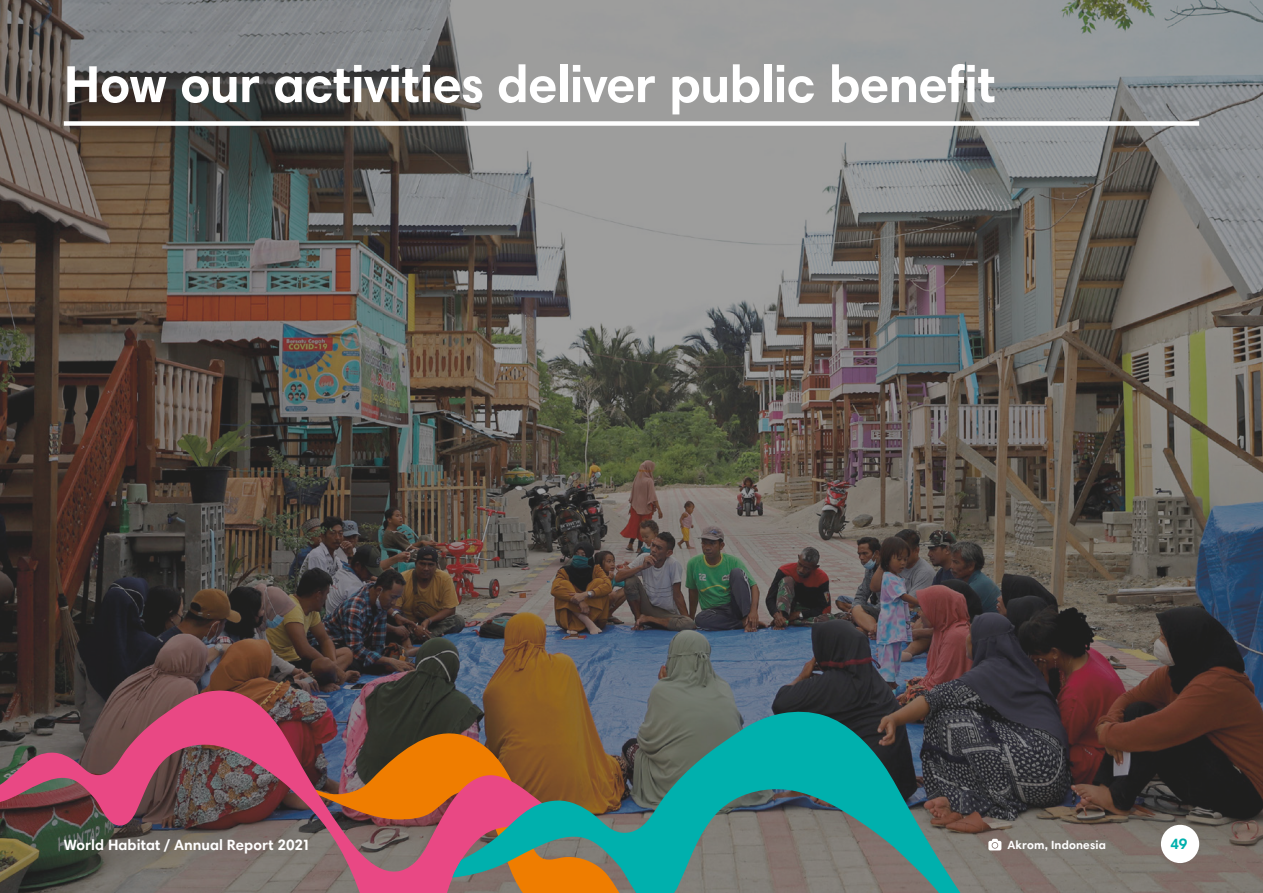
<style>
.page{position:relative;width:1263px;height:893px;background:#fff}
.page>*{position:absolute;margin:0;border:0;box-sizing:border-box;transform-origin:0 0}
.Sub-heading_1{font:700 52.5px "Harmonia Sans Pro Cyr";letter-spacing:-.01em;color:#fff}
.Body_text{font:700 15px "Harmonia Sans Pro Cyr";letter-spacing:.005em;color:#fff}
.Body_text-2{font:700 15px "Harmonia Sans Pro Cyr";color:#00b0ad}
.Body_text-3{font:700 12px "Harmonia Sans Pro Cyr";letter-spacing:.015em;color:#fff}
</style>
<div class="page">
<img style="left:0;top:0;width:1263px;height:893px">
<svg style="left:0;top:690px;width:610px;height:203px;background:#805151"></svg>
<svg style="left:452px;top:711px;width:513px;height:182px;background:#507a6e"></svg>
<svg style="left:452px;top:712px;width:39px;height:181px;background:#aa635a"></svg>
<div style="left:64px;top:121px;width:1135px;height:5px;background:#fff"></div>
<div style="left:1161px;top:825px;width:38px;height:38px;background:#fff;border-radius:50%"></div>
<svg style="left:988px;top:839px;width:13px;height:11px"></svg>
<p class="Sub-heading_1" style="left:64px;top:51px;width:933px">How our activities deliver public benefit</p>
<p class="Body_text" style="left:64px;top:836px;width:249px">World Habitat / Annual Report 2021</p>
<p class="Body_text-3" style="left:1007px;top:837px;width:100px">Akrom, Indonesia</p>
<p class="Body_text-2" style="left:1170px;top:835px;width:18px">49</p>
</div>
